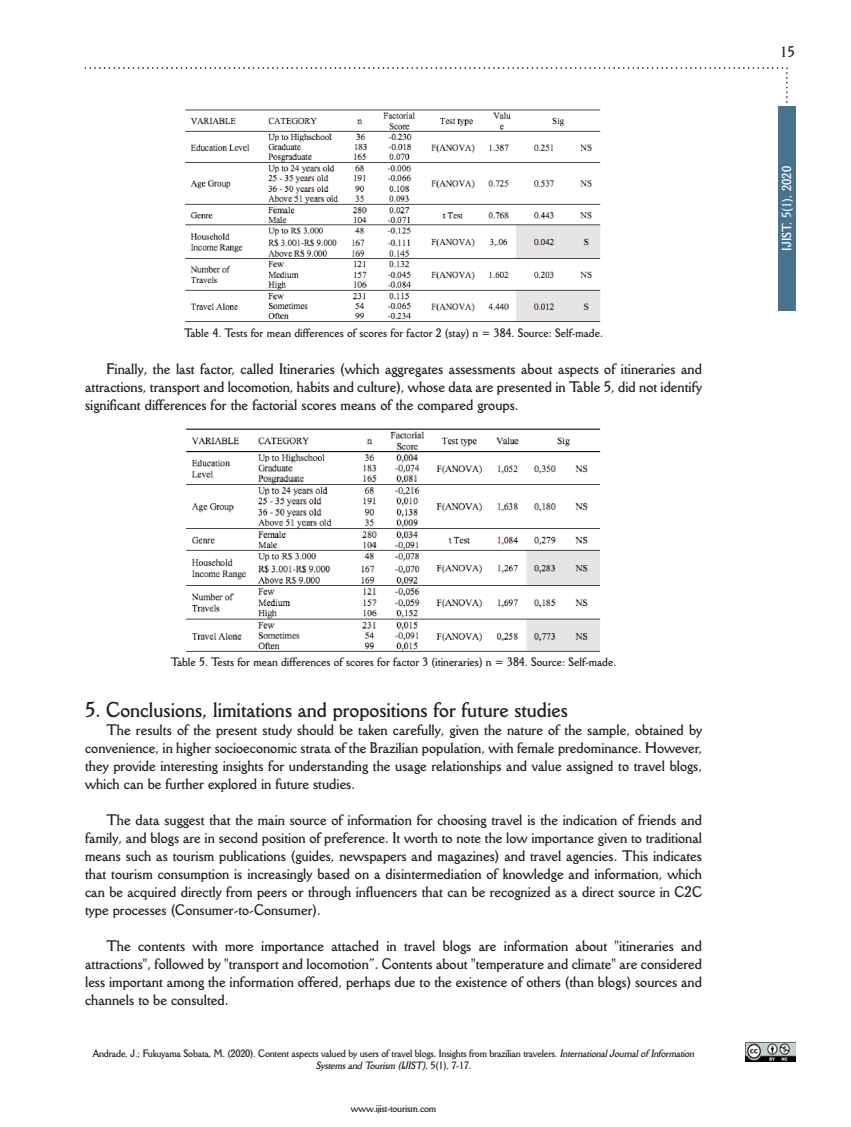
<style>
.page{position:relative;width:851px;height:1127px;background:#fff}
.page>*{position:absolute;margin:0;border:0;box-sizing:border-box;transform-origin:0 0}
.t1{font:700 21px "Della Robbia BT";color:#231f20;scale:.9 1}
.t2{font:700 15px/18px "Della Robbia BT";color:#231f20;text-align:justify;scale:.9 1}
.t3{font:700 12.75px "Della Robbia BT";color:#fff;scale:.9 1}
.t4{font:700 12px "Della Robbia BT";color:#231f20;scale:.9 1}
.t5{font:700 10.5px/12px "Della Robbia BT";letter-spacing:-.02em;color:#231f20;text-align:center;scale:.9 1}
.s1{font-style:italic}
</style>
<div class="page">
<svg style="left:85px;top:67px;width:702px;height:36px"></svg>
<div style="left:777px;top:106px;width:18px;height:204px;background:#48728d"></div>
<div style="left:745px;top:1042px;width:50px;height:20px;background:#020102"></div>
<img style="left:745px;top:1042px;width:50px;height:19px">
<img style="left:185px;top:109px;width:416px;height:213px">
<img style="left:186px;top:428px;width:415px;height:224px">
<p class="t4" style="left:184px;top:326px;width:467px">Table 4. Tests for mean differences of scores for factor 2 (stay) n = 384. Source: Self-made.</p>
<p class="t2" style="left:85px;top:360px;width:687px;text-indent:21px">Finally, the last factor, called Itineraries (which aggregates assessments about aspects of itineraries and attractions, transport and locomotion, habits and culture), whose data are presented in Table 5, did not identify significant differences for the factorial scores means of the compared groups.</p>
<p class="t2" style="left:780px;top:43px;width:18px">15</p>
<p class="t3" style="left:779px;top:251px;width:95px;rotate:-90deg">IJIST, 5(1), 2020</p>
<p class="t4" style="left:171px;top:655px;width:496px">Table 5. Tests for mean differences of scores for factor 3 (itineraries) n = 384. Source: Self-made.</p>
<h1 class="t1" style="left:85px;top:697px;width:538px">5. Conclusions, limitations and propositions for future studies</h1>
<p class="t2" style="left:85px;top:720px;width:687px;text-indent:21px">The results of the present study should be taken carefully, given the nature of the sample, obtained by convenience, in higher socioeconomic strata of the Brazilian population, with female predominance. However, they provide interesting insights for understanding the usage relationships and value assigned to travel blogs, which can be further explored in future studies.</p>
<p class="t2" style="left:85px;top:810px;width:687px;text-indent:21px">The data suggest that the main source of information for choosing travel is the indication of friends and family, and blogs are in second position of preference. It worth to note the low importance given to traditional means such as tourism publications (guides, newspapers and magazines) and travel agencies. This indicates that tourism consumption is increasingly based on a disintermediation of knowledge and information, which can be acquired directly from peers or through influencers that can be recognized as a direct source in C2C type processes (Consumer-to-Consumer).</p>
<p class="t2" style="left:85px;top:936px;width:687px;text-indent:21px">The contents with more importance attached in travel blogs are information about "itineraries and attractions", followed by "transport and locomotion”. Contents about "temperature and climate" are considered less important among the information offered, perhaps due to the existence of others (than blogs) sources and channels to be consulted.</p>
<p class="t5" style="left:93px;top:1047px;width:672px">Andrade, J.; Fukuyama Sobata, M. (2020). Content aspects valued by users of travel blogs. Insights from brazilian travelers. <span class="s1">InternationalJournalof Information<br>Systems and Tourism (IJIST)</span>, 5 ( 1 ) , 7 - 1 7 .</p>
<p class="t5" style="left:351px;top:1102px;width:96px">www.ijist-tourism.com</p>
</div>
